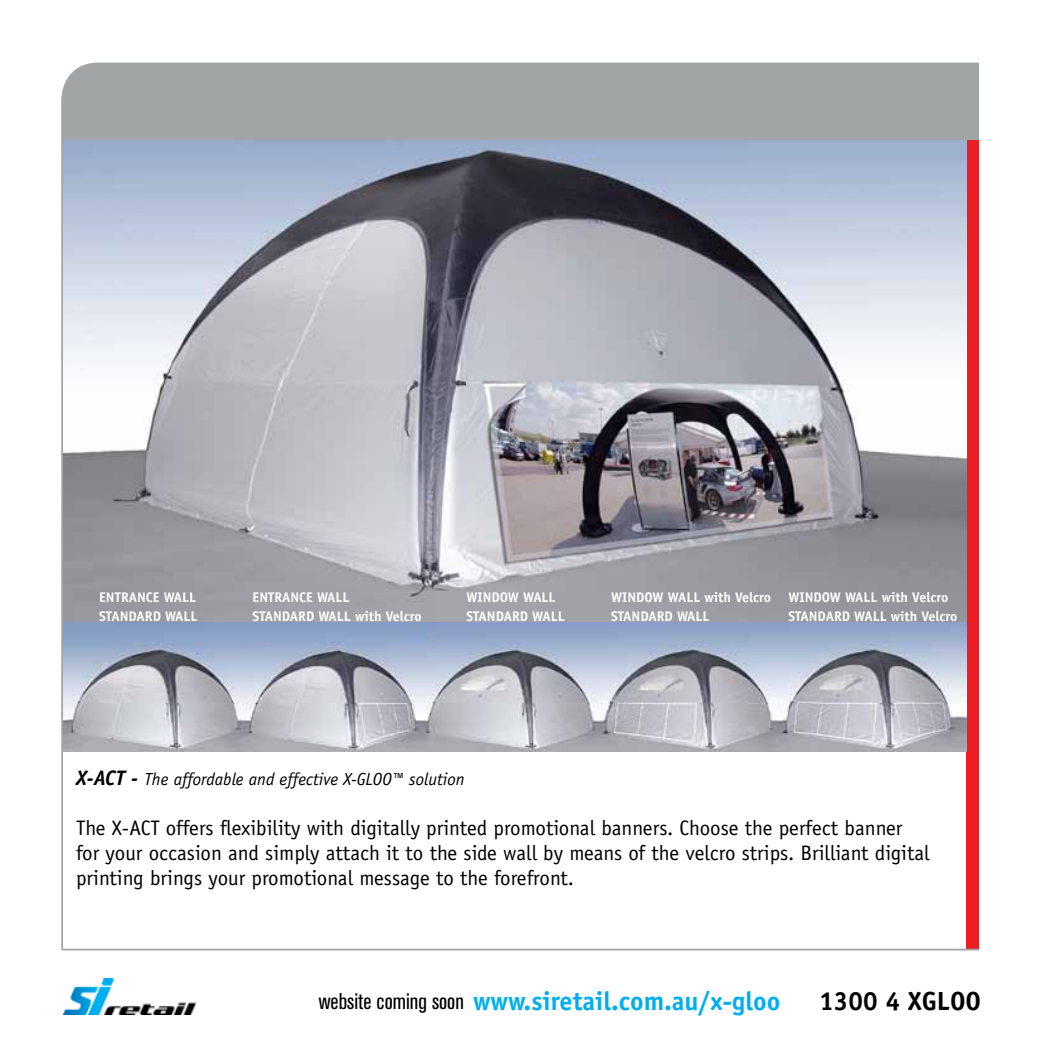
<style>
.page{position:relative;width:1042px;height:1042px;background:#fff}
.page>*{position:absolute;margin:0;border:0;box-sizing:border-box;transform-origin:0 0}
.t1{font:700 26.25px "Officina Sans Std";color:#00aeef}
.t2{font:700 26.25px "Officina Sans Std";color:#000}
.t3{font:condensed 22.75px "Akzidenz Grotesk BE";color:#000}
.t4{font:21px/25.2px "Officina Sans Std";color:#000}
.t5{font:italic 17.5px "Officina Sans Std";color:#000}
.t6{font:700 14px/19.2px "Officina Sans Std";color:#fff}
.s1{font-weight:700;font-size:21px}
</style>
<div class="page">
<img style="left:63px;top:979px;width:133px;height:35px">
<div style="left:967px;top:139px;width:12px;height:811px;background:#ed1d24"></div>
<hr style="left:61px;top:139px;width:2px;height:811px;background:#a2a5a5">
<hr style="left:63px;top:949px;width:916px;height:1px;background:#a2a5a5">
<div style="left:61px;top:63px;width:918px;height:77px;background:#a2a5a5"></div>
<img style="left:63px;top:140px;width:904px;height:483px">
<img style="left:63px;top:623px;width:904px;height:129px">
<p class="t6" style="left:253px;top:587px;width:171px">ENTRANCE WALL<br>STANDARD WALL with Velcro</p>
<p class="t6" style="left:611px;top:587px;width:162px">WINDOW WALL with Velcro<br>STANDARD WALL</p>
<p class="t6" style="left:788px;top:587px;width:171px">WINDOW WALL with Velcro<br>STANDARD WALL with Velcro</p>
<p class="t6" style="left:99px;top:587px;width:100px">ENTRANCE WALL<br>STANDARD WALL</p>
<p class="t6" style="left:466px;top:587px;width:100px">WINDOW WALL<br>STANDARD WALL</p>
<p class="t5" style="left:76px;top:768px;width:390px"><span class="s1">X-ACT -</span> The affordable and effective X-GLOO™ solution</p>
<p class="t4" style="left:76px;top:815px;width:855px">The X-ACT offers flexibility with digitally printed promotional banners. Choose the perfect banner for your occasion and simply attach it to the side wall by means of the velcro strips. Brilliant digital printing brings your promotional message to the forefront.</p>
<p class="t3" style="left:319px;top:988px;width:147px">website coming soon</p>
<p class="t1" style="left:473px;top:984px;width:309px">www.siretail.com.au/x-gloo</p>
<p class="t2" style="left:819px;top:984px;width:163px">1300 4 XGLOO</p>
</div>
